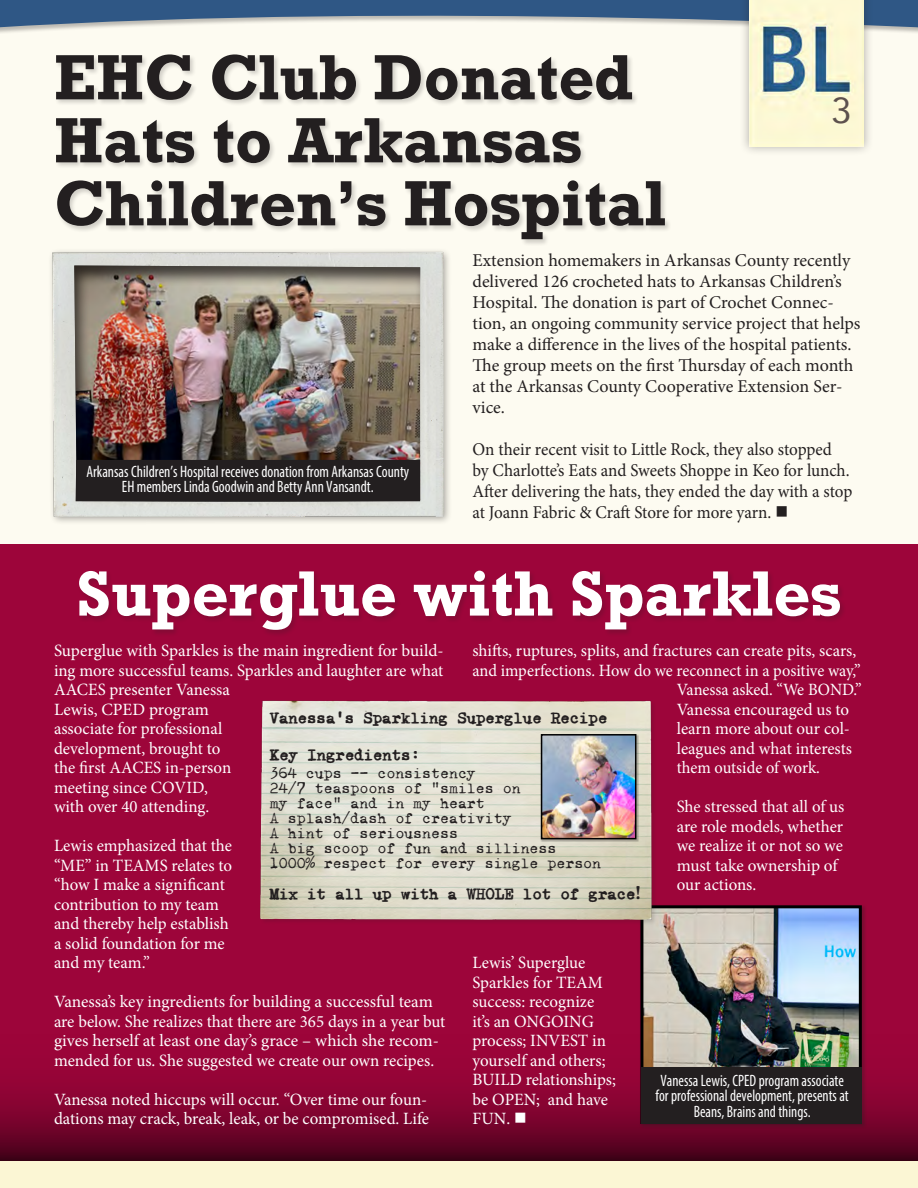
<style>
.page{position:relative;width:918px;height:1188px;background:#fff}
.page>*{position:absolute;margin:0;border:0;box-sizing:border-box;transform-origin:0 0}
.t1{font:700 60px/63px "Rockwell";color:#231f20}
.t2{font:700 60px "Rockwell";color:#fff}
.t3{font:36px "Avenir";color:#5d514e}
.t4{font:18px/21px "Minion Pro";letter-spacing:-.005em;color:#231f20}
.t5{font:18px/21px "Minion Pro";letter-spacing:-.005em;color:#231f20;scale:.95 1}
.t6{font:17.25px/19.5px "Minion Pro";letter-spacing:-.005em;color:#fff}
.t7{font:17.25px "Minion Pro";letter-spacing:-.005em;color:#fff;scale:.95 1}
.t8{font:condensed 16.5px/15.8px "Myriad Pro";color:#fff;text-align:center;scale:.93 1}
.t9{font:condensed 16.5px/15.8px "Myriad Pro";color:#fff;text-align:center;scale:.92 1}
.t10{font:700 16.5px "X Typewriter";color:#231f20}
.t11{font:15.75px/15px "X Typewriter";color:#231f20}
.s1{font-family:"Minion Pro";font-size:19.5px}
</style>
<div class="page">
<div style="left:0;top:14px;width:918px;height:1174px;background:#fdfbf1"></div>
<div style="left:0;top:0;width:918px;height:35px;background:#231f20;opacity:.3"></div>
<svg style="left:0;top:0;width:918px;height:28px"></svg>
<div style="left:739px;top:0;width:135px;height:156px;background:#231f20;opacity:.35"></div>
<img style="left:749px;top:0;width:115px;height:147px">
<div style="left:0;top:544px;width:918px;height:644px;background:#9d053a"></div>
<div style="left:0;top:1161px;width:918px;height:27px;background:#fbf6d4"></div>
<svg style="left:0;top:1076px;width:918px;height:85px"></svg>
<div style="left:55px;top:54px;width:617px;height:192px;background:#231f20;opacity:.2"></div>
<div style="left:78px;top:570px;width:769px;height:67px;background:#231f20;opacity:.2"></div>
<img style="left:51px;top:242px;width:409px;height:280px">
<img style="left:70px;top:262px;width:355px;height:242px">
<div style="left:76px;top:460px;width:344px;height:41px;background:#231f20"></div>
<div style="left:640px;top:904px;width:227px;height:225px;background:#231f20;opacity:.3"></div>
<img style="left:644px;top:909px;width:214px;height:158px">
<div style="left:640px;top:905px;width:222px;height:219px;border:3px solid #000"></div>
<div style="left:641px;top:1067px;width:220px;height:56px;background:#231f20"></div>
<img style="left:260px;top:700px;width:397px;height:224px">
<div style="left:541px;top:734px;width:98px;height:108px;background:#231f20;opacity:.3"></div>
<img style="left:544px;top:737px;width:89px;height:99px">
<div style="left:541px;top:734px;width:95px;height:105px;border:2px solid #000"></div>
<h1 class="t1" style="left:54px;top:45px;width:614px">EHC Club Donated<br>Hats to Arkansas<br>Children’s Hospital</h1>
<h2 class="t3" style="left:832px;top:82px;width:22px">3</h2>
<p class="t8" style="left:86px;top:463px;width:349px">Arkansas Children’s Hospital receives donation from Arkansas County<br>EH members Linda Goodwin and Betty Ann Vansandt.</p>
<p class="t4" style="left:472px;top:250px;width:389px">Extension homemakers in Arkansas County recently delivered 126 crocheted hats to Arkansas Children’s Hospital. The donation is part of Crochet Connec&shy;tion, an ongoing community service project that helps make a difference in the lives of the hospital patients.<br>The group meets on the first Thursday of each month at the Arkansas County Cooperative Extension Ser&shy;vice.</p>
<p class="t5" style="left:472px;top:439px;width:401px">On their recent visit to Little Rock, they also stopped by Charlotte’s Eats and Sweets Shoppe in Keo for lunch.<br>After delivering the hats, they ended the day with a stop at Joann Fabric &amp; Craft Store for more yarn. ■</p>
<h2 class="t2" style="left:77px;top:555px;width:766px">Superglue with Sparkles</h2>
<p class="t6" style="left:54px;top:641px;width:391px">Superglue with Sparkles is the main ingredient for build&shy;ing more successful teams. Sparkles and laughter are what<br>AACES presenter Vanessa<br>Lewis, CPED program<br>associate for professional<br>development, brought to<br>the first AACES in-person<br>meeting since COVID,<br>with over 40 attending.</p>
<p class="t6" style="left:54px;top:836px;width:180px">Lewis emphasized that the “ME” in TEAMS relates to “how I make a significant contribution to my team and thereby help establish a solid foundation for me and my team.”</p>
<p class="t6" style="left:54px;top:992px;width:393px">Vanessa’s key ingredients for building a successful team are below. She realizes that there are 365 days in a year but gives herself at least one day’s grace – which she recom&shy;mended for us. She suggested we create our own recipes.</p>
<p class="t6" style="left:54px;top:1090px;width:377px">Vanessa noted hiccups will occur. “Over time our foun&shy;dations may crack, break, leak, or be compromised. Life</p>
<p class="t6" style="left:473px;top:641px;width:385px">shifts, ruptures, splits, and fractures can create pits, scars,</p>
<p class="t7" style="left:472px;top:659px;width:410px">and imperfections. How do we reconnect in a positive way,”</p>
<p class="t7" style="left:677px;top:678px;width:196px">Vanessa asked. “We BOND.”</p>
<p class="t6" style="left:677px;top:700px;width:174px">Vanessa encouraged us to</p>
<p class="t6" style="left:677px;top:719px;width:175px">learn more about our col-</p>
<p class="t6" style="left:677px;top:739px;width:177px">leagues and what interests</p>
<p class="t7" style="left:677px;top:756px;width:152px">them outside of work.</p>
<p class="t6" style="left:677px;top:797px;width:169px">She stressed that all of us are role models, whether we realize it or not so we must take ownership of our actions.</p>
<p class="t10" style="left:270px;top:709px;width:339px">Vanessa's Sparkling Superglue Recipe</p>
<p class="t10" style="left:270px;top:746px;width:152px">Key Ingredients:</p>
<p class="t11" style="left:270px;top:766px;width:333px">364 cups -- consistency<br>24/7 teaspoons of "smiles on<br>my face" and in my heart<br>A splash/dash of creativity<br>A hint of seriousness<br>A big scoop of fun and silliness<br>1000% respect for every single person</p>
<p class="t10" style="left:270px;top:884px;width:373px">Mix it all up with a WHOLE lot of grace<span class="s1">!</span></p>
<p class="t6" style="left:472px;top:953px;width:145px">Lewis’ Superglue<br>Sparkles for TEAM success: recognize<br>it’s an ONGOING process; INVEST in yourself and others;<br>BUILD relationships; be OPEN; and have<br>FUN. ■</p>
<p class="t9" style="left:656px;top:1072px;width:211px">Vanessa Lewis, CPED program associate for professional development, presents at<br>Beans, Brains and things.</p>
</div>
